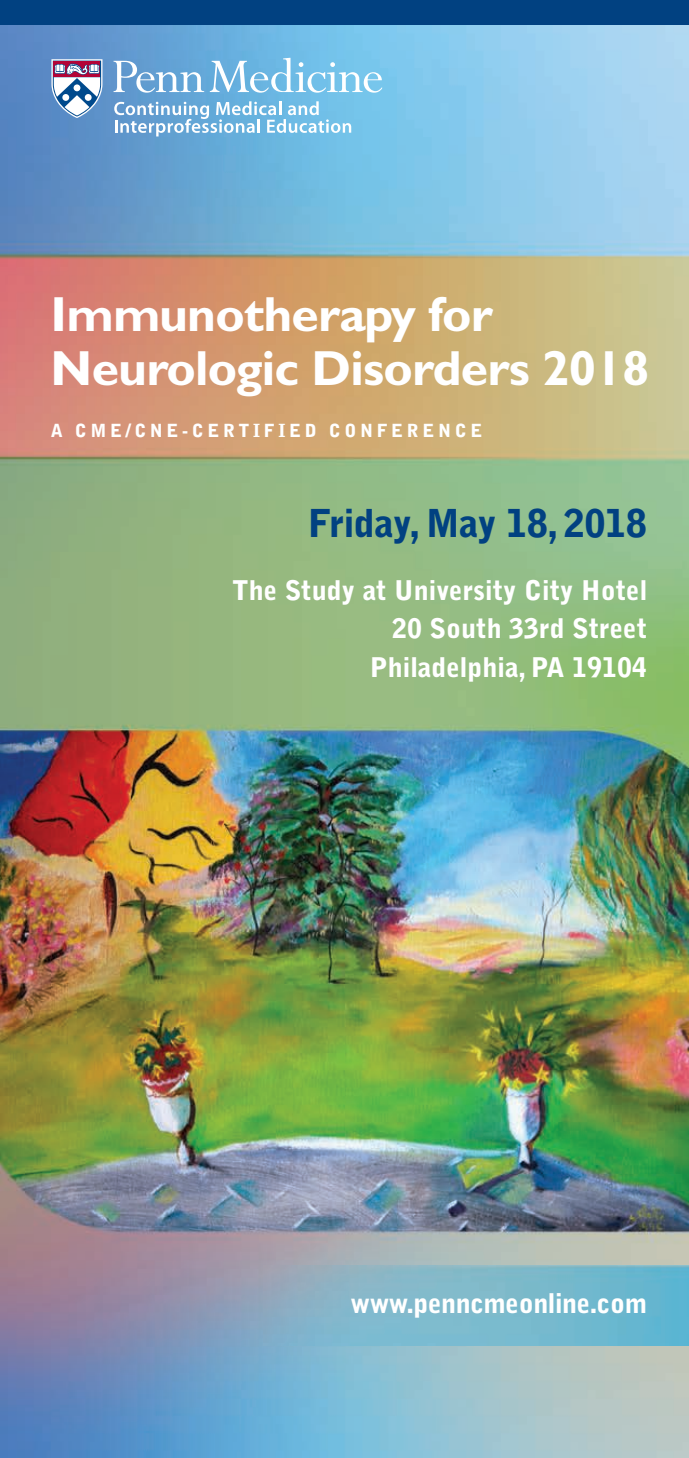
<style>
.page{position:relative;width:689px;height:1458px;background:#fff}
.page>*{position:absolute;margin:0;border:0;box-sizing:border-box;transform-origin:0 0}
.t1{font:700 49.5px/54px "Gill Sans";letter-spacing:-.015em;color:#fff}
.t2{font:900 38.25px "Bell Gothic Std";letter-spacing:-.015em;color:#014181}
.t3{font:900 27px/38.2px "Bell Gothic Std";color:#fff;text-align:right}
.t4{font:900 18px "Bell Gothic Std";letter-spacing:.2em;color:#fff}
</style>
<div class="page">
<img style="left:0;top:25px;width:688px;height:1433px">
<svg style="left:51px;top:59px;width:51px;height:59px"></svg>
<svg style="left:113px;top:58px;width:269px;height:35px"></svg>
<svg style="left:114px;top:101px;width:237px;height:35px"></svg>
<div style="left:0;top:0;width:688px;height:25px;background:#014181"></div>
<img style="left:263px;top:1266px;width:425px;height:79px">
<h1 class="t1" style="left:51px;top:292px;width:600px">Immunotherapy for<br>Neurologic Disorders 2018</h1>
<p class="t4" style="left:51px;top:424px;width:433px">A CME/CNE-CERTIFIED CONFERENCE</p>
<h2 class="t2" style="left:308px;top:509px;width:340px">Friday, May 18, 2018</h2>
<p class="t3" style="left:232px;top:573px;width:416px">The Study at University City Hotel<br>20 South 33rd Street<br>Philadelphia, PA 19104</p>
<p class="t3" style="left:350px;top:1287px;width:298px">www.penncmeonline.com</p>
</div>
